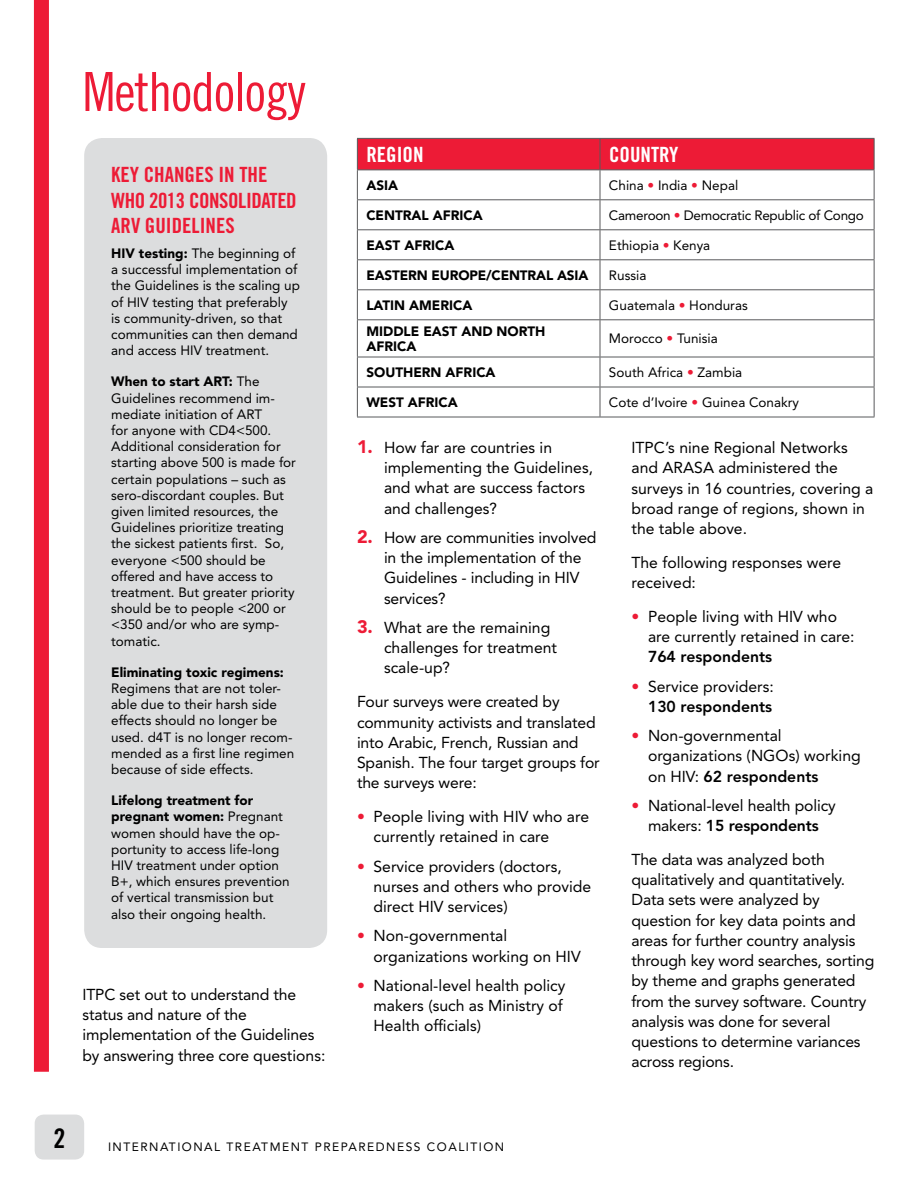
<style>
.page{position:relative;width:918px;height:1188px;background:#fff}
.page>*{position:absolute;margin:0;border:0;box-sizing:border-box;transform-origin:0 0}
.t1{font:54px "Trade Gothic LT Std Cn 18";letter-spacing:-.02em;color:#ed1b36}
.t2{font:27px "Trade Gothic LT Std Bd Cn 20";color:#000}
.t3{font:21px/25.2px "Trade Gothic LT Std Bd Cn 20";color:#ed1b36}
.t4{font:21px "Trade Gothic LT Std Bd Cn 20";color:#fff}
.t5{font:15.75px/20.2px "Avenir LT Std";letter-spacing:-.01em;color:#000}
.t6{font:800 15.75px "Avenir LT Std";color:#000}
.t7{font:13.5px/16.2px "Avenir LT Std";color:#000}
.t8{font:900 13.5px "Avenir LT Std";color:#000}
.t9{font:13.5px "Avenir LT Std";letter-spacing:-.02em;color:#000}
.t10{font:12px "Avenir LT Std";color:#000}
.s1{font-weight:900}
.s2{color:#ed1b36}
.s3{font-weight:900;font-size:18px;color:#ed1b36}
.s4{font-weight:800}
</style>
<div class="page">
<div style="left:34px;top:0;width:15px;height:1072px;background:#ed1b36"></div>
<div style="left:35px;top:1115px;width:49px;height:45px;background:#dcddde;border-radius:9px"></div>
<div style="left:84px;top:138px;width:243px;height:810px;background:#dcddde;border-radius:18px"></div>
<svg style="left:357px;top:138px;width:518px;height:181px"></svg>
<hr style="left:357px;top:319px;width:243px;height:1px;background:#58595b">
<hr style="left:357px;top:320px;width:1px;height:37px;background:#58595b">
<hr style="left:600px;top:319px;width:274px;height:1px;background:#58595b">
<hr style="left:600px;top:320px;width:1px;height:37px;background:#58595b">
<hr style="left:874px;top:320px;width:1px;height:37px;background:#58595b">
<hr style="left:357px;top:357px;width:243px;height:1px;background:#58595b">
<hr style="left:357px;top:357px;width:1px;height:30px;background:#58595b">
<hr style="left:600px;top:357px;width:274px;height:1px;background:#58595b">
<hr style="left:600px;top:357px;width:1px;height:30px;background:#58595b">
<hr style="left:874px;top:357px;width:1px;height:30px;background:#58595b">
<hr style="left:357px;top:387px;width:243px;height:1px;background:#58595b">
<hr style="left:357px;top:387px;width:1px;height:30px;background:#58595b">
<hr style="left:600px;top:387px;width:274px;height:1px;background:#58595b">
<hr style="left:600px;top:387px;width:1px;height:30px;background:#58595b">
<hr style="left:874px;top:387px;width:1px;height:30px;background:#58595b">
<hr style="left:357px;top:417px;width:243px;height:1px;background:#58595b">
<hr style="left:600px;top:417px;width:274px;height:1px;background:#58595b">
<h1 class="t1" style="left:82px;top:60px;width:225px">Methodology</h1>
<h3 class="t3" style="left:111px;top:162px;width:187px">KEY CHANGES IN THE<br>WHO 2013 CONSOLIDATED<br>ARV GUIDELINES</h3>
<p class="t7" style="left:111px;top:245px;width:190px"><span class="s1">HIV TESTING:</span> The beginning of a successful implementation of the Guidelines is the scaling up of HIV testing that preferably<br>is community-driven, so that communities can then demand and access HIV treatment.</p>
<p class="t7" style="left:111px;top:374px;width:186px"><span class="s1">WHEN TO START ART:</span> The<br>Guidelines recommend im&shy;mediate initiation of ART<br>for anyone with CD4&lt;500.<br>Additional consideration for starting above 500 is made for certain populations – such as sero-discordant couples. But given limited resources, the<br>Guidelines prioritize treating the sickest patients first. So, everyone &lt;500 should be offered and have access to treatment. But greater priority should be to people &lt;200 or &lt;350 and/or who are symp&shy;tomatic.</p>
<p class="t8" style="left:111px;top:664px;width:174px">ELIMINATING TOXIC REGIMENS:</p>
<p class="t7" style="left:111px;top:680px;width:185px">Regimens that are not toler&shy;able due to their harsh side effects should no longer be used. d4T is no longer recom&shy;mended as a first line regimen because of side effects.</p>
<p class="t7" style="left:111px;top:793px;width:180px"><span class="s1">LIFELONG TREATMENT FOR<br>PREGNANT WOMEN:</span> Pregnant women should have the op&shy;portunity to access life-long<br>HIV treatment under option<br>B+, which ensures prevention of vertical transmission but also their ongoing health.</p>
<p class="t5" style="left:82px;top:984px;width:245px">ITPC set out to understand the status and nature of the implementation of the Guidelines by answering three core questions:</p>
<h3 class="t4" style="left:366px;top:141px;width:56px">REGION</h3>
<h3 class="t4" style="left:609px;top:141px;width:71px">COUNTRY</h3>
<p class="t8" style="left:366px;top:177px;width:19px">ASIA</p>
<p class="t7" style="left:609px;top:177px;width:131px">China <span class="s2">•</span> India <span class="s2">•</span> Nepal</p>
<p class="t8" style="left:366px;top:207px;width:19px">CENTRAL</p>
<p class="t8" style="left:433px;top:207px;width:19px">AFRICA</p>
<p class="t9" style="left:609px;top:207px;width:256px">Cameroon <span class="s2">•</span> Democratic Republic of Congo</p>
<p class="t8" style="left:366px;top:237px;width:18px">EAST</p>
<p class="t8" style="left:404px;top:237px;width:19px">AFRICA</p>
<p class="t7" style="left:609px;top:237px;width:103px">Ethiopia <span class="s2">•</span> Kenya</p>
<p class="t8" style="left:366px;top:267px;width:19px">EASTERN</p>
<p class="t8" style="left:432px;top:267px;width:19px">EUROPE</p>
<p class="t8" style="left:486px;top:267px;width:25px">/CENTRAL</p>
<p class="t8" style="left:557px;top:267px;width:18px">ASIA</p>
<p class="t7" style="left:609px;top:267px;width:39px">Russia</p>
<p class="t8" style="left:366px;top:297px;width:16px">LATIN</p>
<p class="t8" style="left:409px;top:297px;width:20px">AMERICA</p>
<p class="t7" style="left:609px;top:297px;width:140px">Guatemala <span class="s2">•</span> Honduras</p>
<p class="t8" style="left:366px;top:323px;width:22px">MIDDLE</p>
<p class="t8" style="left:423px;top:323px;width:18px">EAST</p>
<p class="t8" style="left:461px;top:323px;width:12px">AND</p>
<p class="t8" style="left:497px;top:323px;width:22px">NORTH</p>
<p class="t8" style="left:366px;top:338px;width:19px">AFRICA</p>
<p class="t7" style="left:609px;top:331px;width:110px">Morocco <span class="s2">•</span> Tunisia</p>
<p class="t8" style="left:366px;top:364px;width:19px">SOUTHERN</p>
<p class="t8" style="left:446px;top:364px;width:19px">AFRICA</p>
<p class="t7" style="left:609px;top:364px;width:135px">South Africa <span class="s2">•</span> Zambia</p>
<p class="t8" style="left:366px;top:394px;width:23px">WEST</p>
<p class="t8" style="left:408px;top:394px;width:19px">AFRICA</p>
<p class="t7" style="left:609px;top:394px;width:192px">Cote d’Ivoire <span class="s2">•</span> Guinea Conakry</p>
<p class="t5" style="left:384px;top:438px;width:211px;text-indent:-27px"><span class="s3">1.</span> How far are countries in implementing the Guidelines, and what are success factors and challenges?</p>
<p class="t5" style="left:384px;top:528px;width:214px;text-indent:-27px"><span class="s3">2.</span> How are communities involved in the implementation of the<br>Guidelines - including in HIV services?</p>
<p class="t5" style="left:384px;top:618px;width:175px;text-indent:-27px"><span class="s3">3.</span> What are the remaining challenges for treatment scale-up?</p>
<p class="t5" style="left:357px;top:692px;width:244px">Four surveys were created by community activists and translated into Arabic, French, Russian and<br>Spanish. The four target groups for the surveys were:</p>
<p class="t5" style="left:374px;top:807px;width:217px;text-indent:-17px"><span class="s2">•</span> People living with HIV who are currently retained in care</p>
<p class="t5" style="left:374px;top:856px;width:219px;text-indent:-17px"><span class="s2">•</span> Service providers (doctors, nurses and others who provide direct HIV services)</p>
<p class="t5" style="left:374px;top:926px;width:209px;text-indent:-17px"><span class="s2">•</span> Non-governmental organizations working on HIV</p>
<p class="t5" style="left:374px;top:975px;width:193px;text-indent:-17px"><span class="s2">•</span> National-level health policy makers (such as Ministry of<br>Health officials)</p>
<p class="t5" style="left:632px;top:438px;width:243px">ITPC’s nine Regional Networks and ARASA administered the surveys in 16 countries, covering a broad range of regions, shown in the table above.</p>
<p class="t5" style="left:632px;top:552px;width:211px">The following responses were received:</p>
<p class="t5" style="left:648px;top:606px;width:208px;text-indent:-17px"><span class="s2">•</span> People living with HIV who are currently retained in care:</p>
<p class="t6" style="left:648px;top:648px;width:126px">764 respondents</p>
<p class="t5" style="left:632px;top:676px;width:144px;text-align:right"><span class="s2">•</span> Service providers:<br><span class="s4">130 respondents</span></p>
<p class="t5" style="left:648px;top:726px;width:214px;text-indent:-17px"><span class="s2">•</span> Non-governmental organizations (NGOs) working on HIV: <span class="s4">62 respondents</span></p>
<p class="t5" style="left:632px;top:795px;width:206px;text-align:center"><span class="s2">•</span> National-level health policy makers: <span class="s4">15 respondents</span></p>
<p class="t5" style="left:632px;top:849px;width:244px">The data was analyzed both qualitatively and quantitatively.<br>Data sets were analyzed by question for key data points and areas for further country analysis through key word searches, sorting by theme and graphs generated from the survey software. Country analysis was done for several questions to determine variances across regions.</p>
<h2 class="t2" style="left:53px;top:1122px;width:13px">2</h2>
<p class="t10" style="left:108px;top:1140px;width:10px">international</p>
<p class="t10" style="left:227px;top:1140px;width:11px">treatment</p>
<p class="t10" style="left:315px;top:1140px;width:10px">preparedness</p>
<p class="t10" style="left:427px;top:1140px;width:10px">coalition</p>
</div>
